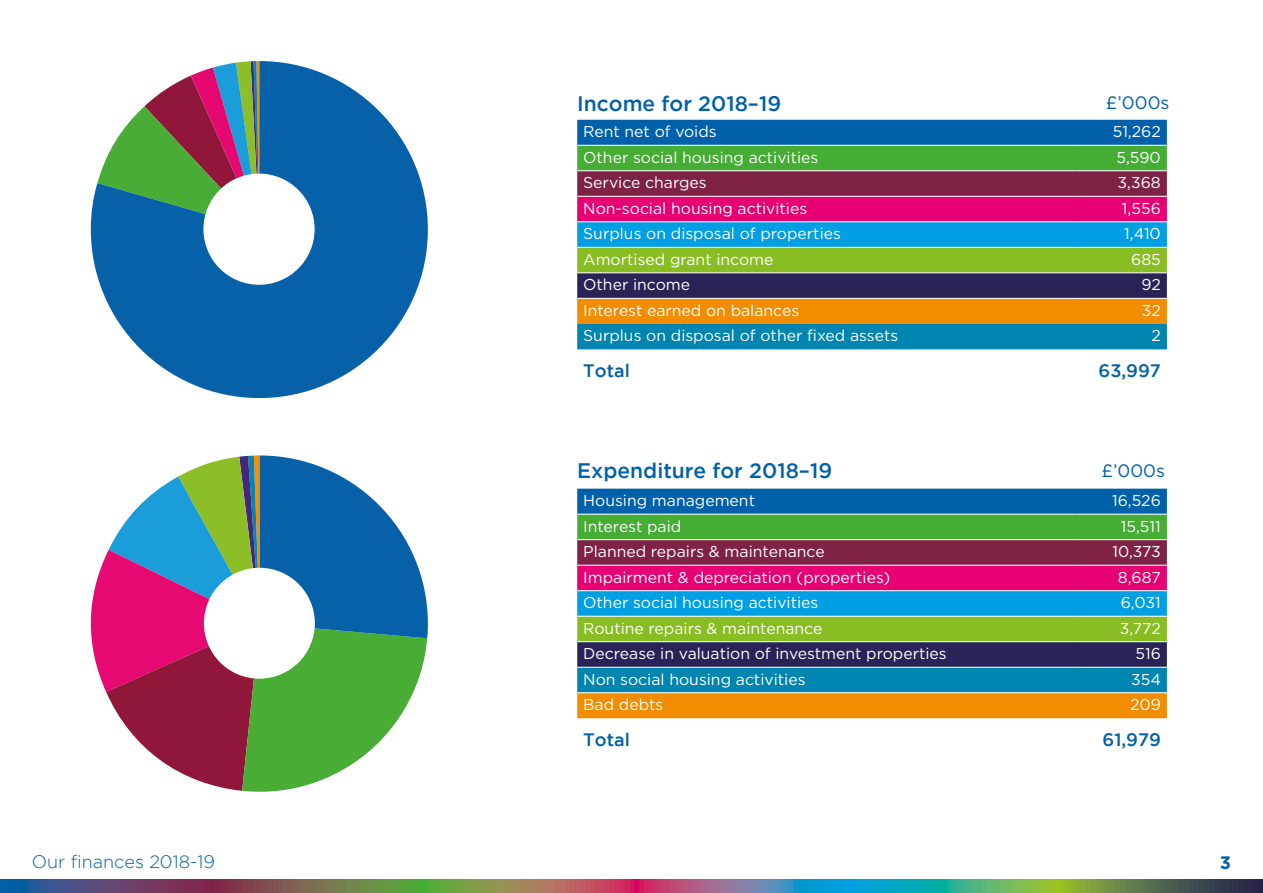
<style>
.page{position:relative;width:1263px;height:893px;background:#fff}
.page>*{position:absolute;margin:0;border:0;box-sizing:border-box;transform-origin:0 0}
.t1{font:500 21px "Gotham";color:#0060a9}
.t2{font:500 18px "Gotham";color:#0060a9}
.t3{font:300 18px "Gotham";color:#0060a9}
.t4{font:18px "Gotham";color:#0060a9}
.t5{font:700 18px "Gotham";color:#0060a9}
.t6{font:15.75px "Gotham";color:#fff}
</style>
<div class="page">
<svg style="left:0;top:879px;width:1263px;height:5px;background:#66746d"></svg>
<svg style="left:0;top:884px;width:1263px;height:4px;background:#66746d"></svg>
<svg style="left:0;top:888px;width:1263px;height:5px;background:#66746d"></svg>
<svg style="left:91px;top:61px;width:337px;height:337px;fill:#0761a8"></svg>
<div style="left:203px;top:174px;width:112px;height:111px;background:#fff;border-radius:50%"></div>
<svg style="left:91px;top:455px;width:337px;height:337px"></svg>
<div style="left:204px;top:568px;width:111px;height:111px;background:#fff;border-radius:50%"></div>
<svg style="left:577px;top:120px;width:590px;height:229px;background:#606d69"></svg>
<hr style="left:577px;top:145px;width:499px;height:1px;background:#fff">
<hr style="left:1076px;top:145px;width:91px;height:1px;background:#fff">
<hr style="left:577px;top:171px;width:499px;height:1px;background:#fff">
<hr style="left:1076px;top:171px;width:91px;height:1px;background:#fff">
<hr style="left:577px;top:196px;width:499px;height:1px;background:#fff">
<hr style="left:1076px;top:196px;width:91px;height:1px;background:#fff">
<hr style="left:577px;top:222px;width:499px;height:1px;background:#fff">
<hr style="left:1076px;top:222px;width:91px;height:1px;background:#fff">
<hr style="left:577px;top:247px;width:499px;height:1px;background:#fff">
<hr style="left:1076px;top:247px;width:91px;height:1px;background:#fff">
<hr style="left:577px;top:273px;width:499px;height:1px;background:#fff">
<hr style="left:1076px;top:273px;width:91px;height:1px;background:#fff">
<hr style="left:577px;top:298px;width:499px;height:1px;background:#fff">
<hr style="left:1076px;top:298px;width:91px;height:1px;background:#fff">
<svg style="left:577px;top:489px;width:590px;height:229px;background:#5f6c68"></svg>
<hr style="left:577px;top:514px;width:499px;height:1px;background:#fff">
<hr style="left:1076px;top:514px;width:91px;height:1px;background:#fff">
<hr style="left:577px;top:539px;width:499px;height:1px;background:#fff">
<hr style="left:1076px;top:539px;width:91px;height:1px;background:#fff">
<hr style="left:577px;top:565px;width:499px;height:1px;background:#fff">
<hr style="left:1076px;top:565px;width:91px;height:1px;background:#fff">
<hr style="left:577px;top:590px;width:499px;height:1px;background:#fff">
<hr style="left:1076px;top:590px;width:91px;height:1px;background:#fff">
<hr style="left:577px;top:616px;width:499px;height:1px;background:#fff">
<hr style="left:1076px;top:616px;width:91px;height:1px;background:#fff">
<hr style="left:577px;top:641px;width:499px;height:1px;background:#fff">
<hr style="left:1076px;top:641px;width:91px;height:1px;background:#fff">
<hr style="left:577px;top:667px;width:499px;height:1px;background:#fff">
<hr style="left:1076px;top:667px;width:91px;height:1px;background:#fff">
<hr style="left:577px;top:692px;width:499px;height:1px;background:#fff">
<hr style="left:1076px;top:692px;width:91px;height:1px;background:#fff">
<h1 class="t1" style="left:577px;top:92px;width:205px">Income for 2018–19</h1>
<p class="t4" style="left:1106px;top:92px;width:65px">£’000s</p>
<p class="t6" style="left:583px;top:123px;width:135px">Rent net of voids</p>
<p class="t6" style="left:1113px;top:123px;width:50px">51,262</p>
<p class="t6" style="left:583px;top:148px;width:237px">Other social housing activities</p>
<p class="t6" style="left:1116px;top:148px;width:46px">5,590</p>
<p class="t6" style="left:583px;top:174px;width:125px">Service charges</p>
<p class="t6" style="left:1117px;top:174px;width:45px">3,368</p>
<p class="t6" style="left:583px;top:200px;width:226px">Non-social housing activities</p>
<p class="t6" style="left:1122px;top:200px;width:40px">1,556</p>
<p class="t6" style="left:583px;top:225px;width:259px">Surplus on disposal of properties</p>
<p class="t6" style="left:1124px;top:225px;width:38px">1,410</p>
<p class="t6" style="left:583px;top:251px;width:192px">Amortised grant income</p>
<p class="t6" style="left:1131px;top:251px;width:31px">685</p>
<p class="t6" style="left:583px;top:276px;width:108px">Other income</p>
<p class="t6" style="left:1141px;top:276px;width:21px">92</p>
<p class="t6" style="left:583px;top:302px;width:217px">Interest earned on balances</p>
<p class="t6" style="left:1142px;top:302px;width:21px">32</p>
<p class="t6" style="left:583px;top:327px;width:316px">Surplus on disposal of other fixed assets</p>
<p class="t6" style="left:1151px;top:327px;width:11px">2</p>
<p class="t2" style="left:583px;top:360px;width:48px">Total</p>
<p class="t2" style="left:1098px;top:360px;width:64px">63,997</p>
<h1 class="t1" style="left:577px;top:459px;width:256px">Expenditure for 2018–19</h1>
<p class="t4" style="left:1101px;top:460px;width:65px">£’000s</p>
<p class="t6" style="left:583px;top:492px;width:173px">Housing management</p>
<p class="t6" style="left:1112px;top:492px;width:50px">16,526</p>
<p class="t6" style="left:583px;top:517px;width:100px">Interest paid</p>
<p class="t6" style="left:1121px;top:517px;width:42px">15,511</p>
<p class="t6" style="left:583px;top:543px;width:243px">Planned repairs &amp; maintenance</p>
<p class="t6" style="left:1112px;top:543px;width:50px">10,373</p>
<p class="t6" style="left:583px;top:568px;width:309px">Impairment &amp; depreciation (properties)</p>
<p class="t6" style="left:1118px;top:568px;width:45px">8,687</p>
<p class="t6" style="left:583px;top:594px;width:237px">Other social housing activities</p>
<p class="t6" style="left:1121px;top:594px;width:42px">6,031</p>
<p class="t6" style="left:583px;top:619px;width:241px">Routine repairs &amp; maintenance</p>
<p class="t6" style="left:1120px;top:619px;width:43px">3,772</p>
<p class="t6" style="left:583px;top:645px;width:365px">Decrease in valuation of investment properties</p>
<p class="t6" style="left:1135px;top:645px;width:27px">516</p>
<p class="t6" style="left:583px;top:670px;width:224px">Non social housing activities</p>
<p class="t6" style="left:1131px;top:670px;width:31px">354</p>
<p class="t6" style="left:583px;top:696px;width:82px">Bad debts</p>
<p class="t6" style="left:1130px;top:696px;width:32px">209</p>
<p class="t2" style="left:583px;top:729px;width:48px">Total</p>
<p class="t2" style="left:1102px;top:729px;width:60px">61,979</p>
<p class="t3" style="left:32px;top:851px;width:185px">Our finances 2018-19</p>
<p class="t5" style="left:1220px;top:853px;width:13px">3</p>
</div>
